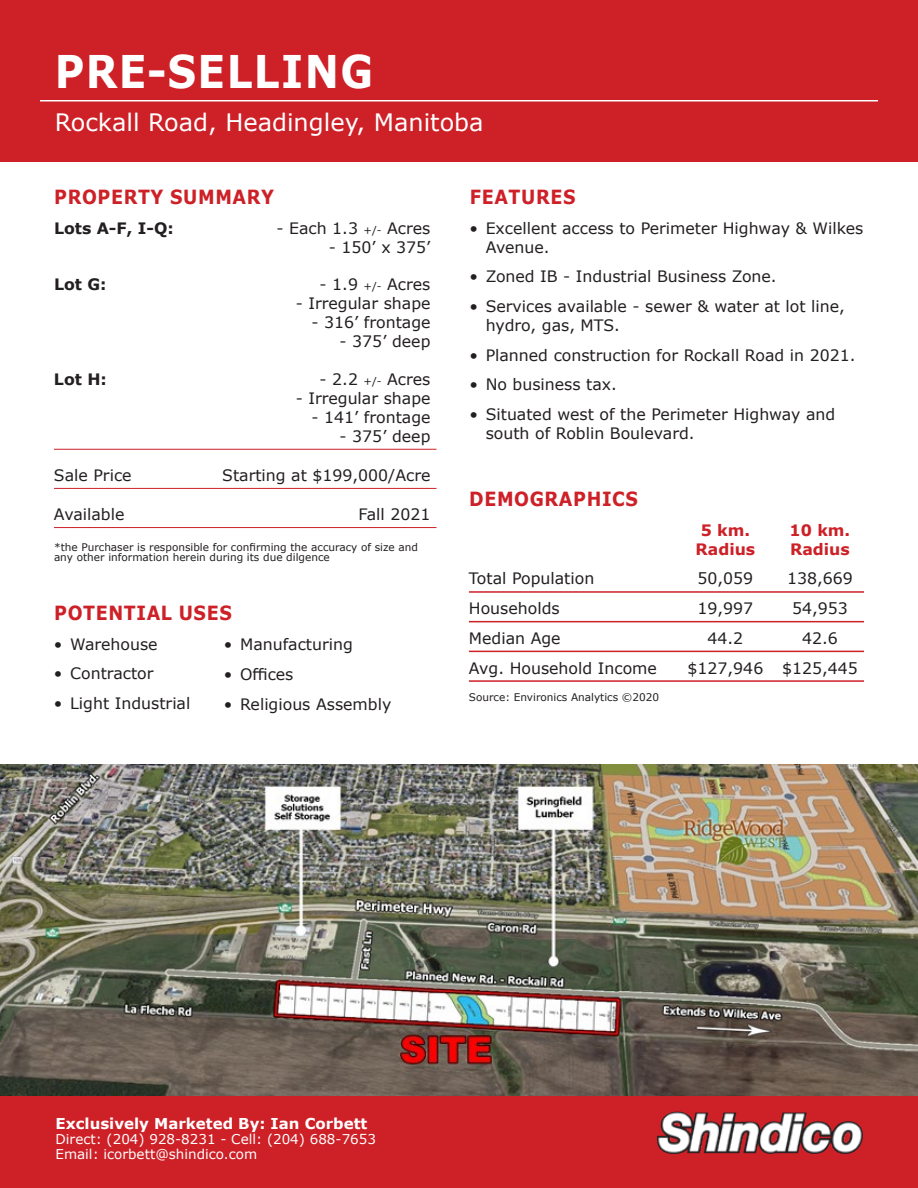
<style>
.page{position:relative;width:918px;height:1188px;background:#fff}
.page>*{position:absolute;margin:0;border:0;box-sizing:border-box;transform-origin:0 0}
.t1{font:700 45px "Verdana";letter-spacing:.035em;color:#fff;scale:.9 1}
.t2{font:24px "Verdana";color:#fff}
.t3{font:700 19.5px "Verdana";letter-spacing:.035em;color:#cd2027;scale:.9 1}
.t4{font:15.75px/18.9px "Verdana";color:#231f20}
.t5{font:700 15.75px "Verdana";color:#231f20}
.t6{font:700 15.75px "Verdana";color:#cd2027}
.t7{font:700 15px "Verdana";color:#fff}
.t8{font:13.5px/15px "Verdana";color:#fff}
.t9{font:10.5px/10.5px "Verdana";color:#231f20}
.s1{font-size:10.5px}
</style>
<div class="page">
<div style="left:0;top:0;width:918px;height:162px;background:#cd2027"></div>
<div style="left:0;top:1096px;width:918px;height:92px;background:#cd2027"></div>
<hr style="left:40px;top:100px;width:838px;height:1px;background:#fff">
<img style="left:657px;top:1112px;width:206px;height:43px">
<hr style="left:54px;top:449px;width:382px;height:1px;background:#cd2027">
<hr style="left:54px;top:488px;width:382px;height:1px;background:#cd2027">
<hr style="left:54px;top:527px;width:382px;height:1px;background:#cd2027">
<img style="left:0;top:765px;width:918px;height:331px">
<hr style="left:469px;top:591px;width:395px;height:2px;background:#cd2027">
<hr style="left:469px;top:621px;width:395px;height:1px;background:#cd2027">
<hr style="left:469px;top:651px;width:395px;height:1px;background:#cd2027">
<hr style="left:469px;top:680px;width:395px;height:2px;background:#cd2027">
<h1 class="t1" style="left:55px;top:40px;width:355px">PRE-SELLING</h1>
<h2 class="t2" style="left:55px;top:106px;width:430px">Rockall Road, Headingley, Manitoba</h2>
<p class="t3" style="left:54px;top:183px;width:246px">PROPERTY SUMMARY</p>
<p class="t5" style="left:54px;top:217px;width:121px">Lots A-F, I-Q:</p>
<p class="t4" style="left:276px;top:218px;width:156px">- Each 1.3 <span class="s1">+/-</span> Acres</p>
<p class="t4" style="left:329px;top:237px;width:103px">- 150’ x 375’</p>
<p class="t5" style="left:54px;top:273px;width:54px">Lot G:</p>
<p class="t4" style="left:320px;top:275px;width:112px">- 1.9 <span class="s1">+/-</span> Acres</p>
<p class="t4" style="left:296px;top:294px;width:136px">- Irregular shape</p>
<p class="t4" style="left:311px;top:313px;width:121px">- 316’ frontage</p>
<p class="t4" style="left:340px;top:332px;width:92px">- 375’ deep</p>
<p class="t5" style="left:54px;top:368px;width:54px">Lot H:</p>
<p class="t4" style="left:320px;top:369px;width:112px">- 2.2 <span class="s1">+/-</span> Acres</p>
<p class="t4" style="left:296px;top:388px;width:136px">- Irregular shape</p>
<p class="t4" style="left:311px;top:407px;width:121px">- 141’ frontage</p>
<p class="t4" style="left:340px;top:426px;width:92px">- 375’ deep</p>
<p class="t4" style="left:54px;top:465px;width:79px">Sale Price</p>
<p class="t4" style="left:222px;top:465px;width:210px">Starting at $199,000/Acre</p>
<p class="t4" style="left:54px;top:504px;width:72px">Available</p>
<p class="t4" style="left:359px;top:504px;width:73px">Fall 2021</p>
<p class="t9" style="left:54px;top:541px;width:366px">*the Purchaser is responsible for confirming the accuracy of size and any other information herein during its due dilgence</p>
<p class="t3" style="left:54px;top:599px;width:199px">POTENTIAL USES</p>
<p class="t4" style="left:54px;top:634px;width:105px">• Warehouse</p>
<p class="t4" style="left:54px;top:664px;width:101px">• Contractor</p>
<p class="t4" style="left:54px;top:694px;width:138px">• Light Industrial</p>
<p class="t4" style="left:224px;top:635px;width:131px">• Manufacturing</p>
<p class="t4" style="left:224px;top:665px;width:71px">• Offices</p>
<p class="t4" style="left:224px;top:695px;width:169px">• Religious Assembly</p>
<p class="t3" style="left:470px;top:183px;width:119px">FEATURES</p>
<p class="t4" style="left:486px;top:218px;width:379px;text-indent:-16px">• Excellent access to Perimeter Highway &amp; Wilkes<br>Avenue.</p>
<p class="t4" style="left:470px;top:267px;width:309px">• Zoned IB - Industrial Business Zone.</p>
<p class="t4" style="left:486px;top:297px;width:361px;text-indent:-16px">• Services available - sewer &amp; water at lot line, hydro, gas, MTS.</p>
<p class="t4" style="left:470px;top:345px;width:388px">• Planned construction for Rockall Road in 2021.</p>
<p class="t4" style="left:470px;top:375px;width:149px">• No business tax.</p>
<p class="t4" style="left:486px;top:405px;width:351px;text-indent:-16px">• Situated west of the Perimeter Highway and south of Roblin Boulevard.</p>
<p class="t3" style="left:469px;top:485px;width:189px">DEMOGRAPHICS</p>
<p class="t6" style="left:701px;top:519px;width:51px">5 km.</p>
<p class="t6" style="left:790px;top:519px;width:62px">10 km.</p>
<p class="t6" style="left:696px;top:538px;width:61px">Radius</p>
<p class="t6" style="left:790px;top:538px;width:61px">Radius</p>
<p class="t4" style="left:469px;top:569px;width:127px">Total Population</p>
<p class="t4" style="left:698px;top:569px;width:57px">50,059</p>
<p class="t4" style="left:787px;top:569px;width:67px">138,669</p>
<p class="t4" style="left:469px;top:599px;width:92px">Households</p>
<p class="t4" style="left:698px;top:599px;width:57px">19,997</p>
<p class="t4" style="left:792px;top:599px;width:57px">54,953</p>
<p class="t4" style="left:469px;top:629px;width:93px">Median Age</p>
<p class="t4" style="left:708px;top:629px;width:37px">44.2</p>
<p class="t4" style="left:802px;top:629px;width:37px">42.6</p>
<p class="t4" style="left:469px;top:658px;width:190px">Avg. Household Income</p>
<p class="t4" style="left:688px;top:658px;width:172px">$127,946 $125,445</p>
<p class="t9" style="left:469px;top:692px;width:192px">Source: Environics Analytics ©2020</p>
<p class="t7" style="left:56px;top:1113px;width:313px">Exclusively Marketed By: Ian Corbett</p>
<p class="t8" style="left:56px;top:1132px;width:322px">Direct: (204) 928-8231 - Cell: (204) 688-7653<br>Email: icorbett@shindico.com</p>
</div>
